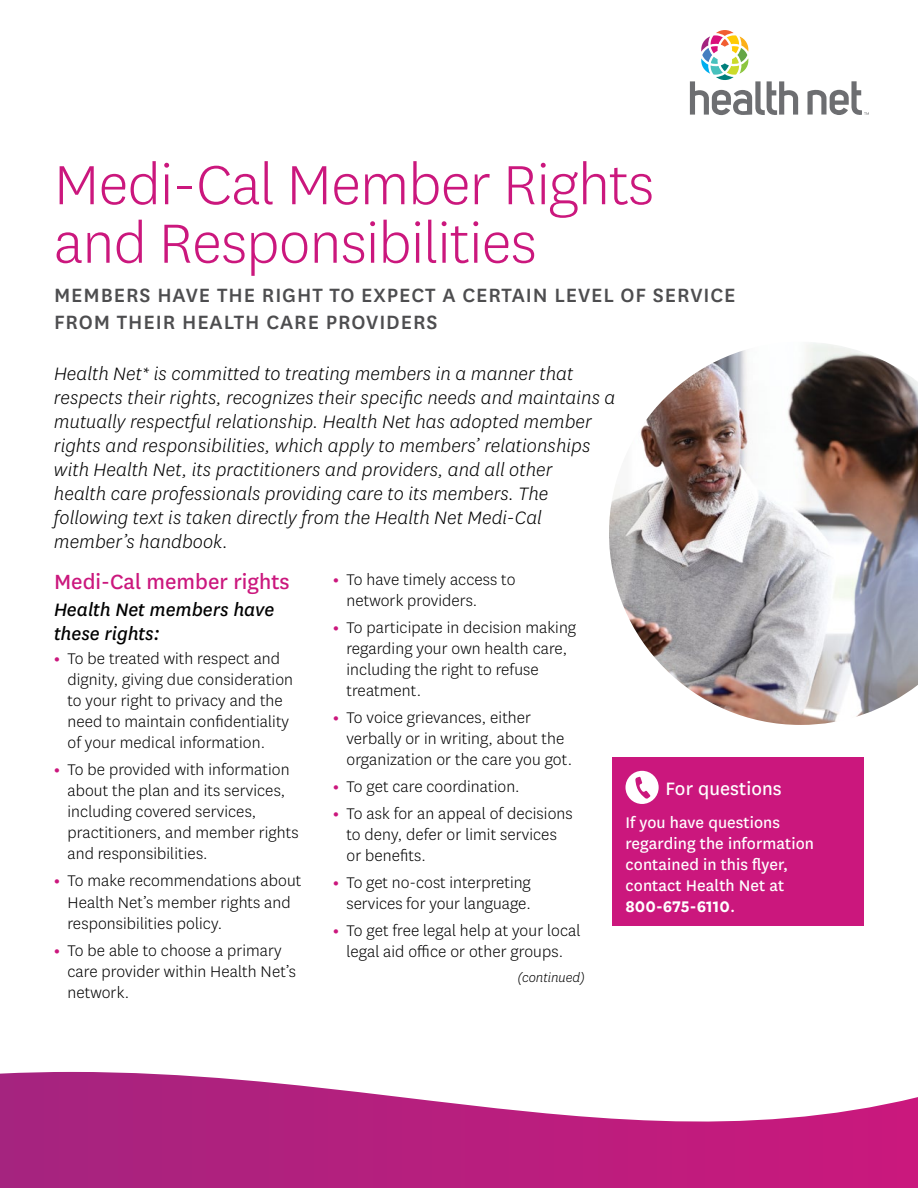
<style>
.page{position:relative;width:918px;height:1188px;background:#fff}
.page>*{position:absolute;margin:0;border:0;box-sizing:border-box;transform-origin:0 0}
.t1{font:300 64.5px/58.5px "Centene Sans";letter-spacing:-.01em;color:#cb177d}
.t2{font:24px "Centene Sans";color:#cb177d}
.t3{font:500 22.5px/27px "Centene Sans";letter-spacing:.04em;color:#4d4d4f}
.t4{font:italic 300 21px/24px "Centene Sans";letter-spacing:.005em;color:#000}
.t5{font:italic 21px/24px "Centene Sans";color:#000}
.t6{font:21px "Centene Sans";letter-spacing:.005em;color:#fff}
.t7{font:300 18px/21px "Centene Sans";letter-spacing:.005em;color:#000}
.t8{font:18px/21px "Centene Sans";letter-spacing:.005em;color:#fff}
.t9{font:italic 300 15px "Centene Sans";color:#000}
.s1{font-weight:700;color:#cb177d}
.s2{font-weight:700}
</style>
<div class="page">
<svg style="left:690px;top:30px;width:108px;height:85px"></svg>
<svg style="left:808px;top:81px;width:61px;height:34px"></svg>
<img style="left:609px;top:343px;width:309px;height:382px">
<div style="left:612px;top:757px;width:252px;height:169px;background:#cb177d"></div>
<svg style="left:625px;top:771px;width:34px;height:33px"></svg>
<svg style="left:0;top:1072px;width:918px;height:116px"></svg>
<h1 class="t1" style="left:54px;top:153px;width:602px">Medi-Cal Member Rights and Responsibilities</h1>
<h2 class="t3" style="left:54px;top:280px;width:683px">MEMBERS HAVE THE RIGHT TO EXPECT A CERTAIN LEVEL OF SERVICE<br>FROM THEIR HEALTH CARE PROVIDERS</h2>
<p class="t4" style="left:54px;top:361px;width:563px">Health Net* is committed to treating members in a manner that respects their rights, recognizes their specific needs and maintains a mutually respectful relationship. Health Net has adopted member rights and responsibilities, which apply to members’ relationships with Health Net, its practitioners and providers, and all other<br>health care professionals providing care to its members. The following text is taken directly from the Health Net Medi-Cal member’s handbook.</p>
<h3 class="t2" style="left:54px;top:566px;width:237px">Medi-Cal member rights</h3>
<h4 class="t5" style="left:54px;top:597px;width:222px">Health Net members have these rights:</h4>
<p class="t7" style="left:67px;top:648px;width:227px;text-indent:-14px"><span class="s1">•</span> To be treated with respect and dignity, giving due consideration to your right to privacy and the need to maintain confidentiality of your medical information.</p>
<p class="t7" style="left:67px;top:759px;width:233px;text-indent:-14px"><span class="s1">•</span> To be provided with information about the plan and its services, including covered services, practitioners, and member rights and responsibilities.</p>
<p class="t7" style="left:67px;top:870px;width:235px;text-indent:-14px"><span class="s1">•</span> To make recommendations about<br>Health Net’s member rights and responsibilities policy.</p>
<p class="t7" style="left:67px;top:939px;width:230px;text-indent:-14px"><span class="s1">•</span> To be able to choose a primary care provider within Health Net’s network.</p>
<p class="t7" style="left:346px;top:569px;width:171px;text-indent:-14px"><span class="s1">•</span> To have timely access to network providers.</p>
<p class="t7" style="left:346px;top:617px;width:231px;text-indent:-14px"><span class="s1">•</span> To participate in decision making regarding your own health care, including the right to refuse treatment.</p>
<p class="t7" style="left:346px;top:707px;width:227px;text-indent:-14px"><span class="s1">•</span> To voice grievances, either verbally or in writing, about the organization or the care you got.</p>
<p class="t7" style="left:333px;top:776px;width:188px"><span class="s1">•</span> To get care coordination.</p>
<p class="t7" style="left:346px;top:803px;width:228px;text-indent:-14px"><span class="s1">•</span> To ask for an appeal of decisions to deny, defer or limit services or benefits.</p>
<p class="t7" style="left:333px;top:872px;width:199px;text-align:right"><span class="s1">•</span> To get no-cost interpreting services for your language.</p>
<p class="t7" style="left:333px;top:920px;width:249px;text-align:center"><span class="s1">•</span> To get free legal help at your local legal aid office or other groups.</p>
<p class="t9" style="left:517px;top:968px;width:69px">(continued)</p>
<p class="t6" style="left:666px;top:775px;width:118px">For questions</p>
<p class="t8" style="left:626px;top:811px;width:190px">If you have questions regarding the information contained in this flyer, contact Health Net at<br><span class="s2">800-675-6110</span>.</p>
</div>
